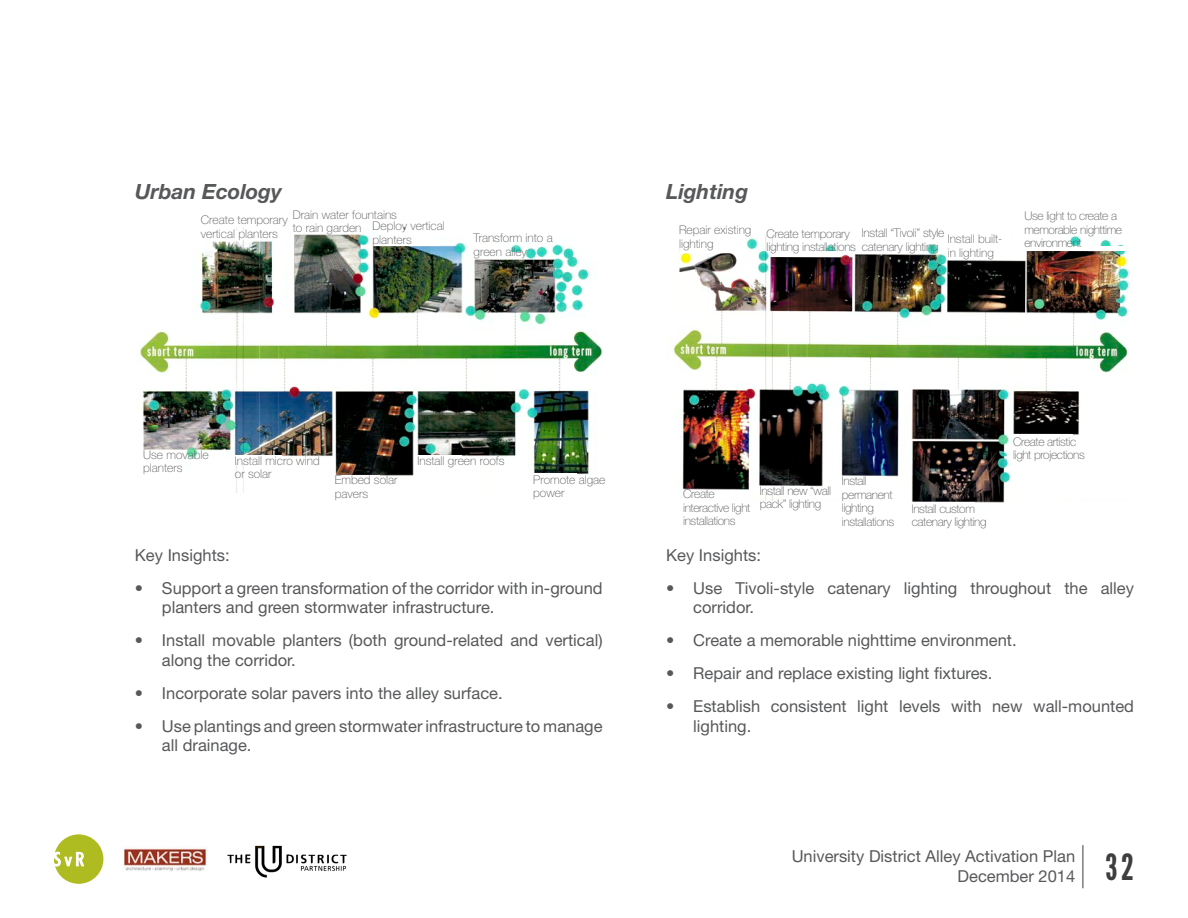
<style>
.page{position:relative;width:1188px;height:918px;background:#fff}
.page>*{position:absolute;margin:0;border:0;box-sizing:border-box;transform-origin:0 0}
.Heading_3{font:italic 700 21px "Helvetica Neue LT Std";color:#57585a}
.body{font:16.5px/19.5px "Helvetica Neue LT Std";color:#57585a}
.body-2{font:100 12px/13.5px "Helvetica Neue LT Std";letter-spacing:-.02em;color:#57585a}
.body-3{font:100 12px/13.5px "Helvetica Neue LT Std";color:#57585a}
.s1{font-family:"League Gothic";font-size:36px;color:#3e3e3f}
</style>
<div class="page">
<svg style="left:54px;top:834px;width:49px;height:50px"></svg>
<hr style="left:1083px;top:845px;width:1px;height:43px;background:#3e3e3f">
<img style="left:122px;top:846px;width:85px;height:25px">
<img style="left:227px;top:845px;width:120px;height:33px">
<img style="left:138px;top:228px;width:465px;height:265px">
<div style="left:200px;top:231px;width:67px;height:8px;background:#fff"></div>
<div style="left:293px;top:226px;width:67px;height:8px;background:#fff"></div>
<div style="left:373px;top:239px;width:67px;height:7px;background:#fff"></div>
<div style="left:474px;top:253px;width:51px;height:5px;background:#fff"></div>
<div style="left:139px;top:450px;width:46px;height:6px;background:#fff"></div>
<div style="left:234px;top:455px;width:47px;height:6px;background:#fff"></div>
<div style="left:334px;top:475px;width:46px;height:6px;background:#fff"></div>
<div style="left:416px;top:455px;width:46px;height:6px;background:#fff"></div>
<div style="left:530px;top:473px;width:47px;height:7px;background:#fff"></div>
<img style="left:673px;top:235px;width:457px;height:268px">
<div style="left:667px;top:501px;width:242px;height:10px;background:#fff"></div>
<div style="left:1014px;top:501px;width:120px;height:11px;background:#fff"></div>
<div style="left:680px;top:246px;width:43px;height:7px;background:#fff"></div>
<div style="left:770px;top:251px;width:70px;height:5px;background:#fff"></div>
<div style="left:854px;top:247px;width:66px;height:7px;background:#fff"></div>
<div style="left:947px;top:253px;width:46px;height:7px;background:#fff"></div>
<hr style="left:1021px;top:246px;width:105px;height:4px;background:#fff">
<div style="left:681px;top:490px;width:66px;height:6px;background:#fff"></div>
<div style="left:754px;top:487px;width:61px;height:5px;background:#fff"></div>
<div style="left:840px;top:476px;width:47px;height:11px;background:#fff"></div>
<div style="left:909px;top:502px;width:66px;height:7px;background:#fff"></div>
<div style="left:1012px;top:434px;width:61px;height:7px;background:#fff"></div>
<p class="Heading_3" style="left:135px;top:179px;width:149px">Urban Ecology</p>
<p class="Heading_3" style="left:666px;top:179px;width:84px">Lighting</p>
<p class="body-3" style="left:201px;top:213px;width:88px">Create temporary vertical planters</p>
<p class="body-3" style="left:293px;top:208px;width:106px">Drain water fountains to rain garden</p>
<p class="body-3" style="left:373px;top:219px;width:74px">Deploy vertical planters</p>
<p class="body-3" style="left:474px;top:231px;width:81px">Transform into a green alley</p>
<p class="body-3" style="left:679px;top:223px;width:74px">Repair existing lighting</p>
<p class="body-2" style="left:767px;top:227px;width:91px">Create temporary lighting installations</p>
<p class="body-2" style="left:862px;top:226px;width:84px">Install “Tivoli” style catenary lighting</p>
<p class="body-3" style="left:948px;top:232px;width:56px">Install built&shy;in lighting</p>
<p class="body-2" style="left:1024px;top:209px;width:99px">Use light to create a memorable nighttime environment</p>
<p class="body-3" style="left:143px;top:448px;width:67px">Use movable planters</p>
<p class="body-3" style="left:235px;top:453px;width:86px">Install micro wind or solar</p>
<p class="body-3" style="left:335px;top:473px;width:64px">Embed solar pavers</p>
<p class="body-3" style="left:417px;top:453px;width:89px">Install green roofs</p>
<p class="body-3" style="left:533px;top:473px;width:74px">Promote algae power</p>
<p class="body-2" style="left:683px;top:487px;width:69px">Create interactive light installations</p>
<p class="body-2" style="left:760px;top:484px;width:73px">Install new “wall pack” lighting</p>
<p class="body-2" style="left:842px;top:474px;width:54px">Install permanent lighting installations</p>
<p class="body-2" style="left:912px;top:502px;width:76px">Install custom catenary lighting</p>
<p class="body-2" style="left:1013px;top:435px;width:73px">Create artistic light projections</p>
<p class="body" style="left:135px;top:545px;width:96px">Key Insights:</p>
<p class="body" style="left:162px;top:578px;width:442px;text-indent:-27px">• Support a green transformation of the corridor with in-ground planters and green stormwater infrastructure.</p>
<p class="body" style="left:162px;top:630px;width:442px;text-indent:-27px">• Install movable planters (both ground-related and vertical) along the corridor.</p>
<p class="body" style="left:135px;top:683px;width:369px">• Incorporate solar pavers into the alley surface.</p>
<p class="body" style="left:162px;top:716px;width:442px;text-indent:-27px">• Use plantings and green stormwater infrastructure to manage all drainage.</p>
<p class="body" style="left:666px;top:545px;width:96px">Key Insights:</p>
<p class="body" style="left:693px;top:578px;width:442px;text-indent:-27px">• Use Tivoli-style catenary lighting throughout the alley corridor.</p>
<p class="body" style="left:666px;top:631px;width:352px">• Create a memorable nighttime environment.</p>
<p class="body" style="left:666px;top:664px;width:328px">• Repair and replace existing light fixtures.</p>
<p class="body" style="left:693px;top:697px;width:442px;text-indent:-27px">• Establish consistent light levels with new wall-mounted lighting.</p>
<p class="body" style="left:958px;top:846px;width:178px;text-indent:-166px">University District Alley Activation Plan<br>December 2014 <span class="s1">32</span></p>
</div>
